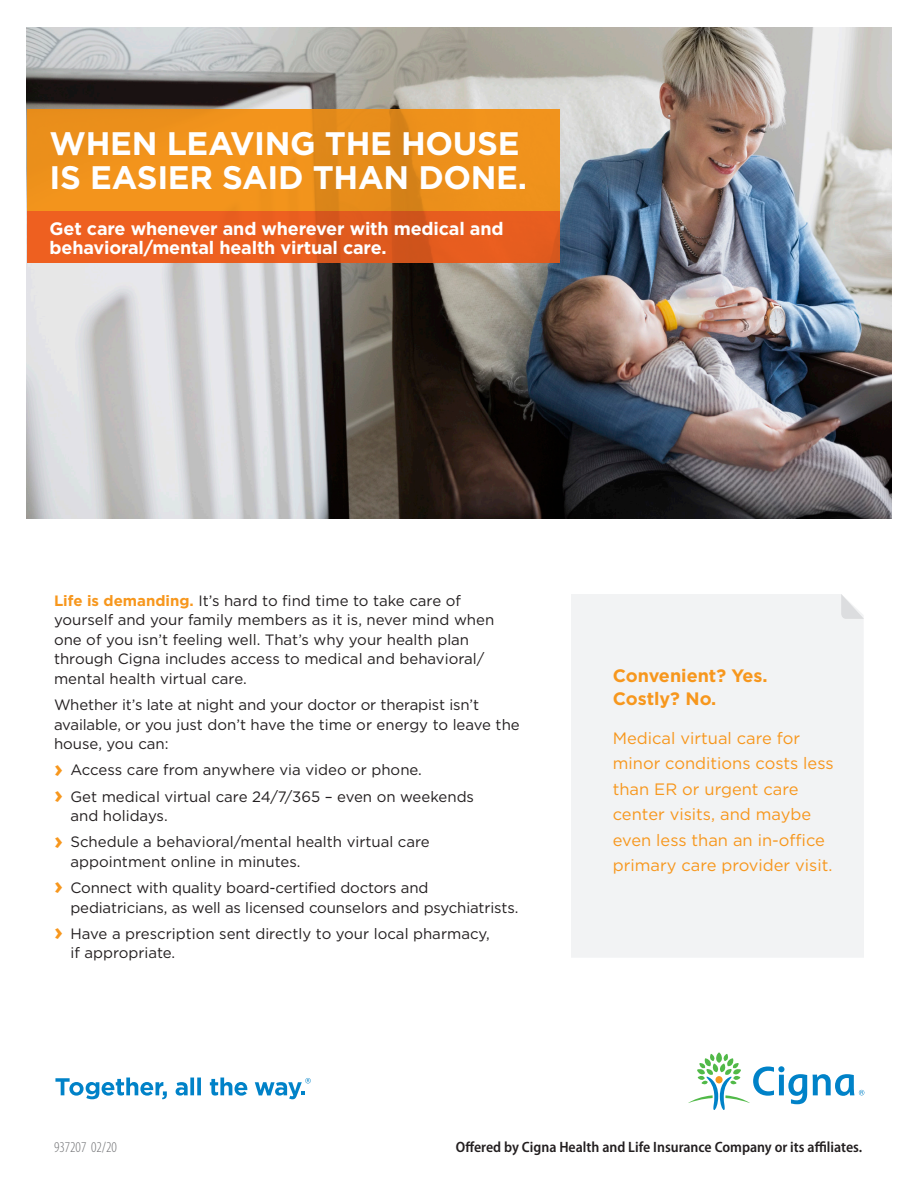
<style>
.page{position:relative;width:918px;height:1188px;background:#fff}
.page>*{position:absolute;margin:0;border:0;box-sizing:border-box;transform-origin:0 0}
.Headline_2_bars_phot{font:700 32.55px "Gotham";letter-spacing:-.01em;color:#fff}
.Subheadline_bold_14{font:700 18px/19.5px "Gotham";letter-spacing:-.01em;color:#fff}
.Bullet_copy_book_9_5{font:700 18px "Gotham";color:#f7971d}
.Body_copy__book_9_5{font:16.5px/25.5px "Gotham";color:#f7971d}
.Body_copy__book_9_5-2{font:15px/19.5px "Gotham";color:#231f20}
.Offered_by_legal{font:600 semi-condensed 15px "Myriad Pro";color:#231f20}
.Legal_copy_Cat{font:300 condensed 15px "Myriad Pro";color:#717275}
.s1{font-weight:700;color:#f7971d}
.s2{font-weight:700;font-size:24px;color:#f7971d}
</style>
<div class="page">
<img style="left:27px;top:27px;width:864px;height:491px">
<svg style="left:55px;top:1078px;width:112px;height:21px"></svg>
<svg style="left:176px;top:1078px;width:25px;height:18px"></svg>
<svg style="left:210px;top:1078px;width:37px;height:18px"></svg>
<svg style="left:255px;top:1078px;width:56px;height:21px"></svg>
<svg style="left:688px;top:1052px;width:176px;height:58px"></svg>
<svg style="left:27px;top:109px;width:533px;height:103px;fill:#ef921c"></svg>
<svg style="left:27px;top:212px;width:533px;height:51px;fill:#e95e1f"></svg>
<div style="left:571px;top:594px;width:293px;height:363px;background:#f2f3f4"></div>
<svg style="left:841px;top:594px;width:23px;height:25px"></svg>
<p class="Headline_2_bars_phot" style="left:50px;top:122px;width:471px">WHEN LEAVING THE HOUSE</p>
<p class="Headline_2_bars_phot" style="left:50px;top:156px;width:479px">IS EASIER SAID THAN DONE.</p>
<p class="Subheadline_bold_14" style="left:50px;top:219px;width:455px">Get care whenever and wherever with medical and behavioral/mental health virtual care.</p>
<p class="Body_copy__book_9_5-2" style="left:54px;top:591px;width:442px"><span class="s1">Life is demanding.</span> It’s hard to find time to take care of yourself and your family members as it is, never mind when one of you isn’t feeling well. That’s why your health plan through Cigna includes access to medical and behavioral/ mental health virtual care.</p>
<p class="Body_copy__book_9_5-2" style="left:54px;top:695px;width:467px">Whether it’s late at night and your doctor or therapist isn’t available, or you just don’t have the time or energy to leave the house, you can:</p>
<p class="Body_copy__book_9_5-2" style="left:54px;top:760px;width:369px"><span class="s2">›</span> Access care from anywhere via video or phone.</p>
<p class="Body_copy__book_9_5-2" style="left:70px;top:786px;width:405px;text-indent:-16px"><span class="s2">›</span> Get medical virtual care 24/7/365 – even on weekends and holidays.</p>
<p class="Body_copy__book_9_5-2" style="left:70px;top:832px;width:361px;text-indent:-16px"><span class="s2">›</span> Schedule a behavioral/mental health virtual care appointment online in minutes.</p>
<p class="Body_copy__book_9_5-2" style="left:70px;top:878px;width:449px;text-indent:-16px"><span class="s2">›</span> Connect with quality board-certified doctors and pediatricians, as well as licensed counselors and psychiatrists.</p>
<p class="Body_copy__book_9_5-2" style="left:70px;top:924px;width:421px;text-indent:-16px"><span class="s2">›</span> Have a prescription sent directly to your local pharmacy, if appropriate.</p>
<p class="Bullet_copy_book_9_5" style="left:613px;top:664px;width:156px">Convenient? Yes.</p>
<p class="Bullet_copy_book_9_5" style="left:613px;top:687px;width:105px">Costly? No.</p>
<p class="Body_copy__book_9_5" style="left:613px;top:725px;width:222px">Medical virtual care for minor conditions costs less than ER or urgent care center visits, and maybe even less than an in-office primary care provider visit.</p>
<p class="Legal_copy_Cat" style="left:54px;top:1139px;width:64px">937207 02/20</p>
<p class="Offered_by_legal" style="left:456px;top:1139px;width:408px">Offered by Cigna Health and Life Insurance Company or its affiliates.</p>
</div>
